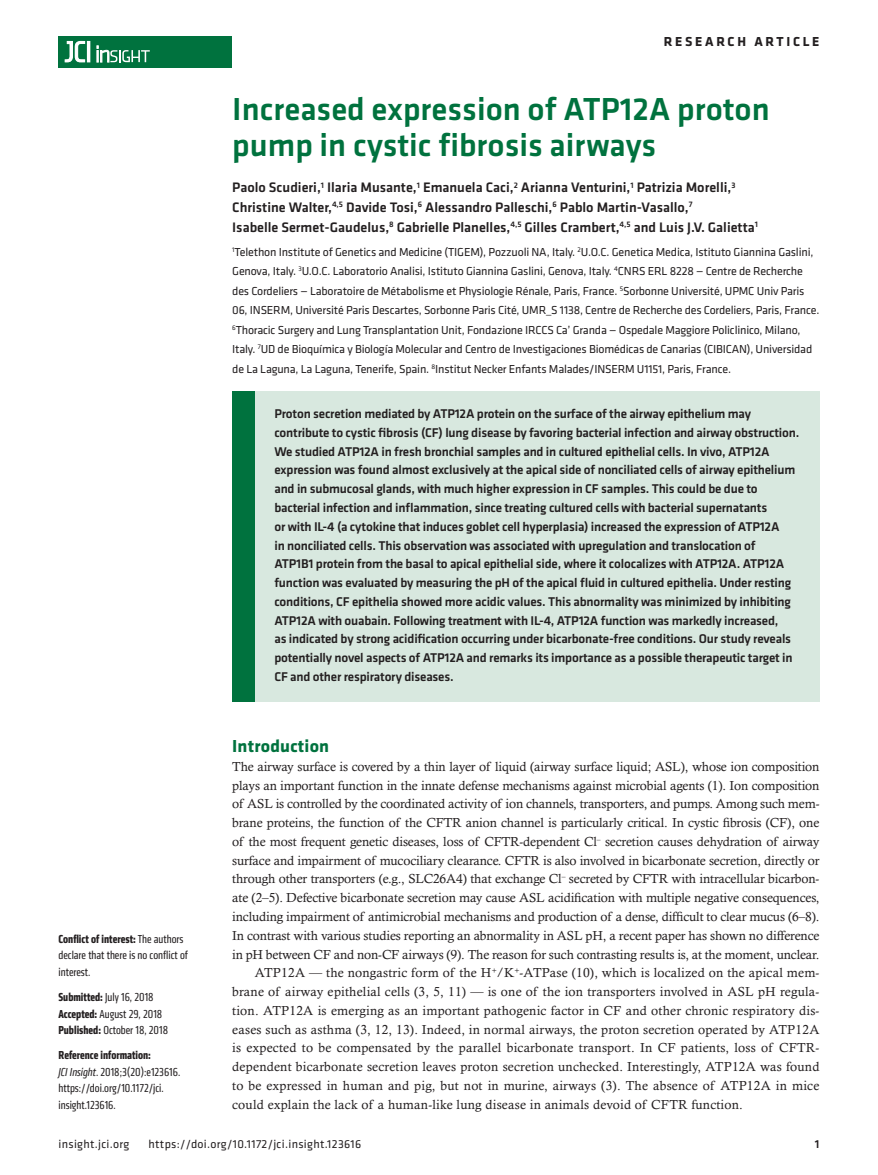
<style>
.page{position:relative;width:878px;height:1175px;background:#fff}
.page>*{position:absolute;margin:0;border:0;box-sizing:border-box;transform-origin:0 0}
.t1{font:500 33px/36px "Klavika Basic";color:#00723e}
.t2{font:700 18px "Klavika";letter-spacing:.01em;color:#00723e}
.t3{font:500 14.25px/19.5px "Klavika Basic";color:#231f20}
.t4{font:700 13.5px "Klavika Basic";letter-spacing:.2em;color:#231f20}
.t5{font:500 13.2px/18.8px "Klavika Basic";letter-spacing:-.015em;color:#231f20}
.t6{font:13.2px "Calisto MT Std";letter-spacing:-.01em;color:#231f20}
.t7{font:13.2px "Calisto MT Std";letter-spacing:.015em;color:#231f20}
.t8{font:12px/19.5px "Klavika";letter-spacing:-.015em;color:#231f20}
.t9{font:condensed 12px/16.5px "Klavika";color:#231f20}
.t10{font:12px "Klavika Basic";letter-spacing:.025em;color:#231f20}
.t11{font:500 12px "Klavika Basic";color:#231f20}
.s1{font-weight:700}
.s2{font-style:italic}
</style>
<div class="page">
<div style="left:59px;top:36px;width:173px;height:31px;background:#00723e"></div>
<hr style="left:87px;top:41px;width:3px;height:21px;background:#fff">
<svg style="left:64px;top:41px;width:21px;height:22px"></svg>
<svg style="left:97px;top:46px;width:53px;height:16px"></svg>
<div style="left:232px;top:391px;width:587px;height:311px;background:#d8e8df"></div>
<div style="left:232px;top:391px;width:22px;height:311px;background:#00723e"></div>
<p class="t4" style="left:663px;top:32px;width:157px">RESEARCH ARTICLE</p>
<h1 class="t1" style="left:232px;top:91px;width:539px">Increased expression of ATP12A proton pump in cystic fibrosis airways</h1>
<p class="t3" style="left:232px;top:178px;width:527px">Paolo Scudieri,<sup>1</sup> Ilaria Musante,<sup>1</sup> Emanuela Caci,<sup>2</sup> Arianna Venturini,<sup>1</sup> Patrizia Morelli,<sup>3<br></sup>Christine Walter,<sup>4,5</sup> Davide Tosi,<sup>6</sup> Alessandro Palleschi,<sup>6</sup> Pablo Martin-Vasallo,<sup>7<br></sup>Isabelle Sermet-Gaudelus,<sup>8</sup> Gabrielle Planelles,<sup>4,5</sup> Gilles Crambert,<sup>4,5</sup> and Luis J.V. Galietta<sup>1</sup></p>
<p class="t8" style="left:232px;top:241px;width:588px"><sup>1</sup>Telethon Institute of Genetics and Medicine (TIGEM), Pozzuoli NA, Italy. <sup>2</sup>U.O.C. Genetica Medica, Istituto Giannina Gaslini, Genova, Italy. <sup>3</sup>U.O.C. Laboratorio Analisi, Istituto Giannina Gaslini, Genova, Italy. <sup>4</sup>CNRS ERL 8228 — Centre de Recherche des Cordeliers — Laboratoire de Métabolisme et Physiologie Rénale, Paris, France. <sup>5</sup>Sorbonne Université, UPMC Univ Paris 06, INSERM, Université Paris Descartes, Sorbonne Paris Cité, UMR_S 1138, Centre de Recherche des Cordeliers, Paris, France.<br><sup>6</sup>Thoracic Surgery and Lung Transplantation Unit, Fondazione IRCCS Ca’ Granda — Ospedale Maggiore Policlinico, Milano, Italy. <sup>7</sup>UD de Bioquímica y Biología Molecular and Centro de Investigaciones Biomédicas de Canarias (CIBICAN), Universidad de La Laguna, La Laguna, Tenerife, Spain. <sup>8</sup>Institut Necker Enfants Malades/INSERM U1151, Paris, France.</p>
<p class="t9" style="left:59px;top:930px;width:131px"><span class="s1">Conflict of interest:</span> The authors declare that there is no conflict of interest.</p>
<p class="t9" style="left:59px;top:988px;width:111px"><span class="s1">Submitted:</span> July 16, 2018<br><span class="s1">Accepted:</span> August 29, 2018<br><span class="s1">Published:</span> October 18, 2018</p>
<p class="t9" style="left:59px;top:1046px;width:123px"><span class="s1">Reference information:<br></span><span class="s2">JCI Insight</span>. 2018;3(20):e123616. https://doi.org/10.1172/jci. insight.123616.</p>
<p class="t5" style="left:274px;top:404px;width:526px">Proton secretion mediated by ATP12A protein on the surface of the airway epithelium may contribute to cystic fibrosis (CF) lung disease by favoring bacterial infection and airway obstruction.<br>We studied ATP12A in fresh bronchial samples and in cultured epithelial cells. In vivo, ATP12A expression was found almost exclusively at the apical side of nonciliated cells of airway epithelium and in submucosal glands, with much higher expression in CF samples. This could be due to bacterial infection and inflammation, since treating cultured cells with bacterial supernatants<br>or with IL-4 (a cytokine that induces goblet cell hyperplasia) increased the expression of ATP12A<br>in nonciliated cells. This observation was associated with upregulation and translocation of<br>ATP1B1 protein from the basal to apical epithelial side, where it colocalizes with ATP12A. ATP12A function was evaluated by measuring the pH of the apical fluid in cultured epithelia. Under resting conditions, CF epithelia showed more acidic values. This abnormality was minimized by inhibiting ATP12A with ouabain. Following treatment with IL-4, ATP12A function was markedly increased,<br>as indicated by strong acidification occurring under bicarbonate-free conditions. Our study reveals potentially novel aspects of ATP12A and remarks its importance as a possible therapeutic target in CF and other respiratory diseases.</p>
<h2 class="t2" style="left:232px;top:733px;width:98px">Introduction</h2>
<p class="t6" style="left:232px;top:758px;width:588px">The airway surface is covered by a thin layer of liquid (airway surface liquid; ASL), whose ion composition</p>
<p class="t6" style="left:232px;top:777px;width:588px">plays an important function in the innate defense mechanisms against microbial agents (1). Ion composition</p>
<p class="t6" style="left:232px;top:796px;width:588px">of ASL is controlled by the coordinated activity of ion channels, transporters, and pumps. Among such mem-</p>
<p class="t6" style="left:232px;top:815px;width:588px">brane proteins, the function of the CFTR anion channel is particularly critical. In cystic fibrosis (CF), one</p>
<p class="t6" style="left:232px;top:833px;width:588px">of the most frequent genetic diseases, loss of CFTR-dependent Cl<sup>–</sup> secretion causes dehydration of airway</p>
<p class="t6" style="left:232px;top:852px;width:588px">surface and impairment of mucociliary clearance. CFTR is also involved in bicarbonate secretion, directly or</p>
<p class="t6" style="left:232px;top:871px;width:588px">through other transporters (e.g., SLC26A4) that exchange Cl<sup>–</sup> secreted by CFTR with intracellular bicarbon-</p>
<p class="t6" style="left:232px;top:890px;width:588px">ate (2–5). Defective bicarbonate secretion may cause ASL acidification with multiple negative consequences,</p>
<p class="t6" style="left:232px;top:908px;width:588px">including impairment of antimicrobial mechanisms and production of a dense, difficult to clear mucus (6–8).</p>
<p class="t6" style="left:232px;top:927px;width:588px">In contrast with various studies reporting an abnormality in ASL pH, a recent paper has shown no difference</p>
<p class="t6" style="left:232px;top:946px;width:588px">in pH between CF and non-CF airways (9). The reason for such contrasting results is, at the moment, unclear.</p>
<p class="t7" style="left:255px;top:965px;width:566px">ATP12A — the nongastric form of the H<sup>+</sup>/K<sup>+</sup>-ATPase (10), which is localized on the apical mem-</p>
<p class="t7" style="left:232px;top:983px;width:588px">brane of airway epithelial cells (3, 5, 11) — is one of the ion transporters involved in ASL pH regula-</p>
<p class="t7" style="left:232px;top:1002px;width:588px">tion. ATP12A is emerging as an important pathogenic factor in CF and other chronic respiratory dis-</p>
<p class="t7" style="left:232px;top:1021px;width:588px">eases such as asthma (3, 12, 13). Indeed, in normal airways, the proton secretion operated by ATP12A</p>
<p class="t7" style="left:232px;top:1040px;width:588px">is expected to be compensated by the parallel bicarbonate transport. In CF patients, loss of CFTR-</p>
<p class="t7" style="left:232px;top:1058px;width:588px">dependent bicarbonate secretion leaves proton secretion unchecked. Interestingly, ATP12A was found</p>
<p class="t7" style="left:232px;top:1077px;width:588px">to be expressed in human and pig, but not in murine, airways (3). The absence of ATP12A in mice</p>
<p class="t7" style="left:232px;top:1096px;width:512px">could explain the lack of a human-like lung disease in animals devoid of CFTR function.</p>
<p class="t10" style="left:58px;top:1135px;width:72px">insight.jci.org</p>
<p class="t10" style="left:148px;top:1135px;width:214px">https://doi.org/10.1172/jci.insight.123616</p>
<p class="t11" style="left:814px;top:1135px;width:6px">1</p>
</div>
